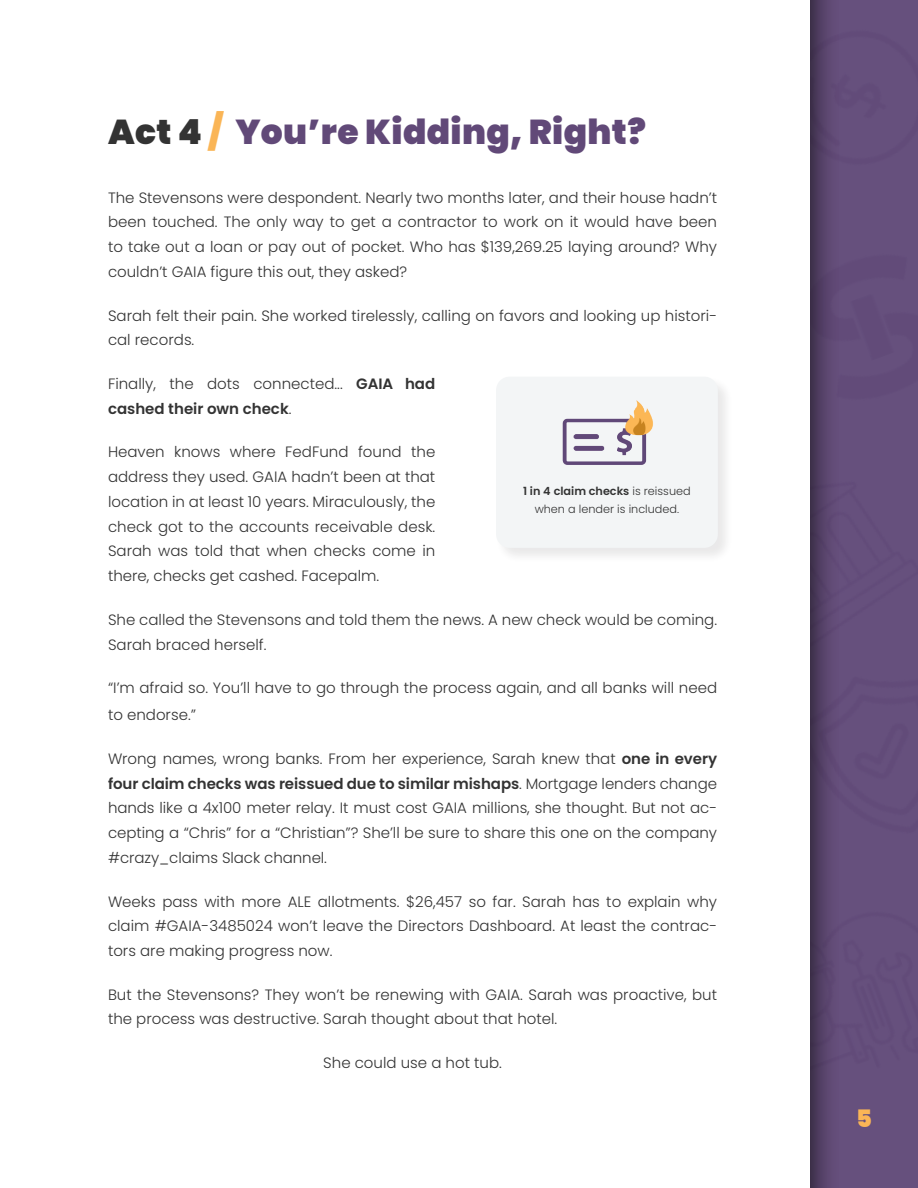
<style>
.page{position:relative;width:918px;height:1188px;background:#fff}
.page>*{position:absolute;margin:0;border:0;box-sizing:border-box;transform-origin:0 0}
.Subtitle{font:900 34.5px "Poppins";letter-spacing:.01em;color:#614978}
.Numbers{font:900 24px "Poppins";color:#fab556}
.t1{font:300 15px/24.8px "Poppins";color:#333}
.t2{font:300 11.25px/18px "Poppins";color:#333;text-align:center}
.s1{color:#333}
.s2{color:#fab556}
.s3{font-weight:600}
</style>
<div class="page">
<div style="left:495px;top:376px;width:239px;height:188px;background:#231f20;opacity:.1"></div>
<div style="left:496px;top:377px;width:222px;height:171px;background:#f3f5f6;border-radius:14px"></div>
<div style="left:808px;top:0;width:110px;height:1188px;background:#231f20;opacity:.75"></div>
<img style="left:562px;top:400px;width:91px;height:65px">
<p class="Subtitle" style="left:108px;top:112px;width:539px"><span class="s1">Act 4</span> <span class="s2">/</span> You’re Kidding, Right?</p>
<p class="t1" style="left:108px;top:185px;width:611px;text-align:justify">The Stevensons were despondent. Nearly two months later, and their house hadn’t been touched. The only way to get a contractor to work on it would have been to take out a loan or pay out of pocket. Who has $139,269.25 laying around? Why couldn’t GAIA figure this out, they asked?</p>
<p class="t1" style="left:108px;top:303px;width:611px">Sarah felt their pain. She worked tirelessly, calling on favors and looking up histori&shy;cal records.</p>
<p class="t1" style="left:108px;top:371px;width:329px">Finally, the dots connected... <span class="s3">GAIA had cashed their own check</span>.</p>
<p class="t1" style="left:108px;top:440px;width:329px;text-align:justify">Heaven knows where FedFund found the address they used. GAIA hadn’t been at that location in at least 10 years. Miraculously, the check got to the accounts receivable desk.<br>Sarah was told that when checks come in there, checks get cashed. Facepalm.</p>
<p class="t1" style="left:108px;top:607px;width:611px">She called the Stevensons and told them the news. A new check would be coming.<br>Sarah braced herself.</p>
<p class="t1" style="left:108px;top:675px;width:611px;line-height:27px">“I’m afraid so. You’ll have to go through the process again, and all banks will need to endorse.”</p>
<p class="t1" style="left:108px;top:746px;width:611px;text-align:justify">Wrong names, wrong banks. From her experience, Sarah knew that <span class="s3">one in every four claim checks was reissued due to similar mishaps</span>. Mortgage lenders change hands like a 4x100 meter relay. It must cost GAIA millions, she thought. But not ac&shy;cepting a “Chris” for a “Christian”? She’ll be sure to share this one on the company #crazy_claims Slack channel.</p>
<p class="t1" style="left:108px;top:889px;width:611px;text-align:justify">Weeks pass with more ALE allotments. $26,457 so far. Sarah has to explain why claim #GAIA-3485024 won’t leave the Directors Dashboard. At least the contrac&shy;tors are making progress now.</p>
<p class="t1" style="left:108px;top:982px;width:611px">But the Stevensons? They won’t be renewing with GAIA. Sarah was proactive, but the process was destructive. Sarah thought about that hotel.</p>
<p class="t1" style="left:323px;top:1051px;width:180px">She could use a hot tub.</p>
<p class="t2" style="left:523px;top:482px;width:169px"><span class="s3">1 in 4 claim checks</span> is reissued when a lender is included.</p>
<p class="Numbers" style="left:856px;top:1104px;width:17px">5</p>
</div>
